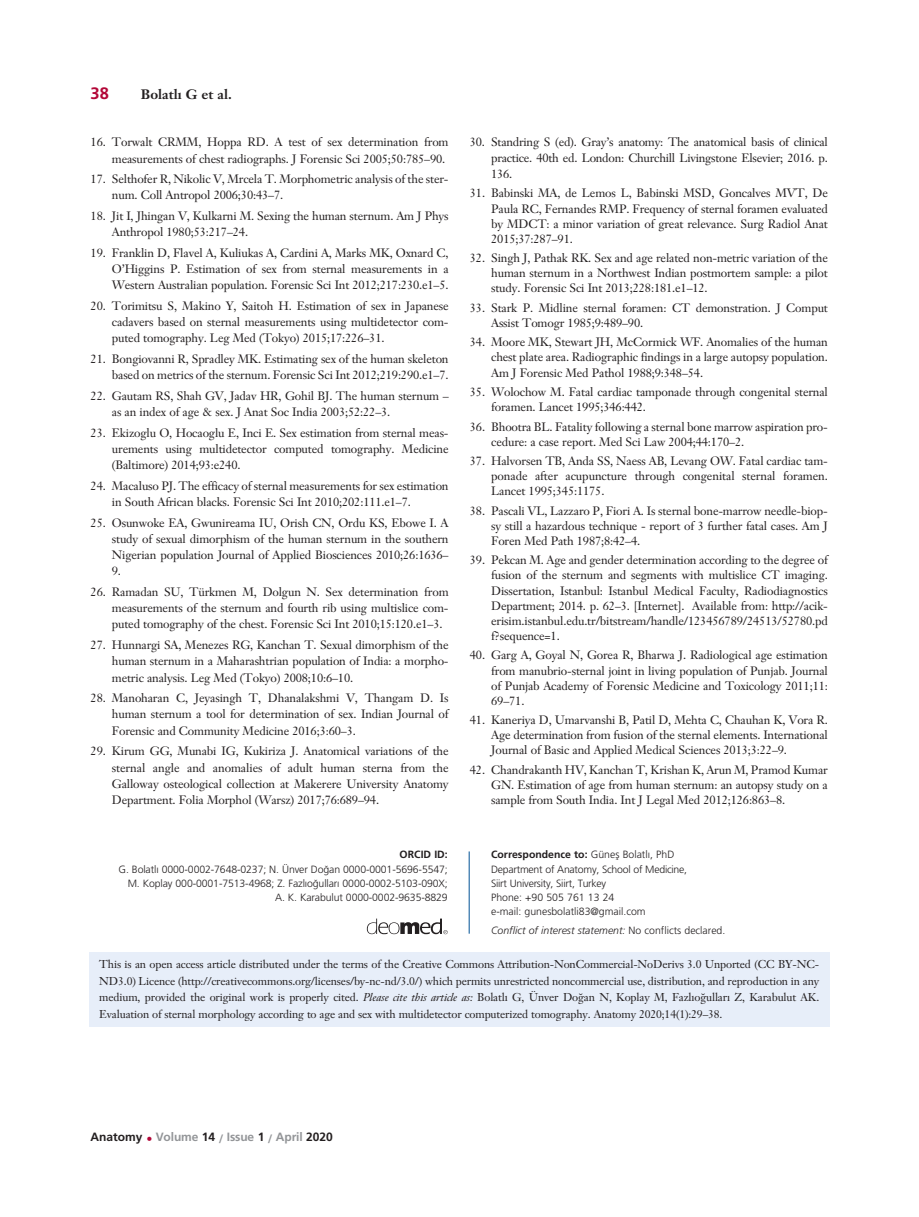
<style>
.page{position:relative;width:919px;height:1217px;background:#fff}
.page>*{position:absolute;margin:0;border:0;box-sizing:border-box;transform-origin:0 0}
.t1{font:700 16.5px "Frutiger";color:#b30738}
.t2{font:700 13.5px "Janson Text";color:#231f20}
.t3{font:12px/15.1px "Janson Text";letter-spacing:-.015em;color:#231f20;text-align:justify}
.t4{font:700 12px "Frutiger";letter-spacing:-.01em;color:#939598}
.t5{font:11.25px/16.5px "Janson Text";letter-spacing:-.015em;color:#231f20;text-align:justify}
.t6{font:300 10.5px/14.2px "Frutiger";letter-spacing:-.01em;color:#231f20}
.t7{font:italic 300 10.5px "Frutiger";color:#231f20}
.s1{font-weight:700}
.s2{font-style:normal}
.s3{font-style:italic}
.s4{color:#231f20}
.s5{color:#b30738}
</style>
<div class="page">
<hr style="left:469px;top:851px;width:1px;height:82px;background:#005295">
<div style="left:89px;top:951px;width:740px;height:75px;background:#e7eef9"></div>
<svg style="left:367px;top:918px;width:80px;height:16px"></svg>
<p class="t1" style="left:91px;top:87px;width:20px">38</p>
<p class="t2" style="left:141px;top:89px;width:92px">Bolatl› G et al.</p>
<p class="t3" style="left:91px;top:135px;width:359px;line-height:16.2px;text-align:right">16. Torwalt CRMM, Hoppa RD. A test of sex determination from measurements of chest radiographs. J Forensic Sci 2005;50:785–90.</p>
<p class="t3" style="left:112px;top:172px;width:338px;line-height:16.2px;text-indent:-21px">17. Selthofer R, Nikolic V, Mrcela T. Morphometric analysis of the ster&shy;num. Coll Antropol 2006;30:43–7.</p>
<p class="t3" style="left:112px;top:209px;width:338px;line-height:16.2px;text-indent:-21px">18. Jit I, Jhingan V, Kulkarni M. Sexing the human sternum. Am J Phys<br>Anthropol 1980;53:217–24.</p>
<p class="t3" style="left:112px;top:246px;width:338px;line-height:16.2px;text-indent:-21px">19. Franklin D, Flavel A, Kuliukas A, Cardini A, Marks MK, Oxnard C, O’Higgins P. Estimation of sex from sternal measurements in a Western Australian population. Forensic Sci Int 2012;217:230.e1–5.</p>
<p class="t3" style="left:112px;top:299px;width:338px;line-height:16.2px;text-indent:-21px">20. Torimitsu S, Makino Y, Saitoh H. Estimation of sex in Japanese cadavers based on sternal measurements using multidetector com&shy;puted tomography. Leg Med (Tokyo) 2015;17:226–31.</p>
<p class="t3" style="left:91px;top:352px;width:359px;line-height:16.2px;text-align:right">21. Bongiovanni R, Spradley MK. Estimating sex of the human skeleton based on metrics of the sternum. Forensic Sci Int 2012;219:290.e1–7.</p>
<p class="t3" style="left:112px;top:388px;width:338px;line-height:16.2px;text-indent:-21px">22. Gautam RS, Shah GV, Jadav HR, Gohil BJ. The human sternum – as an index of age &amp; sex. J Anat Soc India 2003;52:22–3.</p>
<p class="t3" style="left:112px;top:425px;width:338px;line-height:16.2px;text-indent:-21px">23. Ekizoglu O, Hocaoglu E, Inci E. Sex estimation from sternal meas&shy;urements using multidetector computed tomography. Medicine (Baltimore) 2014;93:e240.</p>
<p class="t3" style="left:112px;top:478px;width:338px;line-height:16.2px;text-indent:-21px">24. Macaluso PJ. The efficacy of sternal measurements for sex estimation in South African blacks. Forensic Sci Int 2010;202:111.e1–7.</p>
<p class="t3" style="left:112px;top:515px;width:338px;line-height:16.2px;text-indent:-21px">25. Osunwoke EA, Gwunireama IU, Orish CN, Ordu KS, Ebowe I. A study of sexual dimorphism of the human sternum in the southern Nigerian population Journal of Applied Biosciences 2010;26:1636– 9.</p>
<p class="t3" style="left:112px;top:584px;width:338px;line-height:16.2px;text-indent:-21px">26. Ramadan SU, Türkmen M, Dolgun N. Sex determination from measurements of the sternum and fourth rib using multislice com&shy;puted tomography of the chest. Forensic Sci Int 2010;15:120.e1–3.</p>
<p class="t3" style="left:112px;top:638px;width:338px;line-height:16.2px;text-indent:-21px">27. Hunnargi SA, Menezes RG, Kanchan T. Sexual dimorphism of the human sternum in a Maharashtrian population of India: a morpho&shy;metric analysis. Leg Med (Tokyo) 2008;10:6–10.</p>
<p class="t3" style="left:112px;top:691px;width:338px;line-height:16.2px;text-indent:-21px">28. Manoharan C, Jeyasingh T, Dhanalakshmi V, Thangam D. Is human sternum a tool for determination of sex. Indian Journal of Forensic and Community Medicine 2016;3:60–3.</p>
<p class="t3" style="left:112px;top:744px;width:338px;line-height:16.2px;text-indent:-21px">29. Kirum GG, Munabi IG, Kukiriza J. Anatomical variations of the sternal angle and anomalies of adult human sterna from the Galloway osteological collection at Makerere University Anatomy Department. Folia Morphol (Warsz) 2017;76:689–94.</p>
<p class="t3" style="left:491px;top:135px;width:338px;line-height:15.9px;text-indent:-21px">30. Standring S (ed). Gray’s anatomy: The anatomical basis of clinical practice. 40th ed. London: Churchill Livingstone Elsevier; 2016. p.<br>136.</p>
<p class="t3" style="left:491px;top:187px;width:338px;text-indent:-21px">31. Babinski MA, de Lemos L, Babinski MSD, Goncalves MVT, De Paula RC, Fernandes RMP. Frequency of sternal foramen evaluated by MDCT: a minor variation of great relevance. Surg Radiol Anat 2015;37:287–91.</p>
<p class="t3" style="left:491px;top:252px;width:338px;text-indent:-21px">32. Singh J, Pathak RK. Sex and age related non-metric variation of the human sternum in a Northwest Indian postmortem sample: a pilot study. Forensic Sci Int 2013;228:181.e1–12.</p>
<p class="t3" style="left:491px;top:301px;width:338px;text-indent:-21px">33. Stark P. Midline sternal foramen: CT demonstration. J Comput<br>Assist Tomogr 1985;9:489–90.</p>
<p class="t3" style="left:491px;top:336px;width:338px;text-indent:-21px">34. Moore MK, Stewart JH, McCormick WF. Anomalies of the human chest plate area. Radiographic findings in a large autopsy population.<br>Am J Forensic Med Pathol 1988;9:348–54.</p>
<p class="t3" style="left:491px;top:385px;width:338px;text-indent:-21px">35. Wolochow M. Fatal cardiac tamponade through congenital sternal foramen. Lancet 1995;346:442.</p>
<p class="t3" style="left:491px;top:420px;width:338px;text-indent:-21px">36. Bhootra BL. Fatality following a sternal bone marrow aspiration pro&shy;cedure: a case report. Med Sci Law 2004;44:170–2.</p>
<p class="t3" style="left:491px;top:454px;width:338px;text-indent:-21px">37. Halvorsen TB, Anda SS, Naess AB, Levang OW. Fatal cardiac tam&shy;ponade after acupuncture through congenital sternal foramen.<br>Lancet 1995;345:1175.</p>
<p class="t3" style="left:491px;top:504px;width:338px;text-indent:-21px">38. Pascali VL, Lazzaro P, Fiori A. Is sternal bone-marrow needle-biop&shy;sy still a hazardous technique - report of 3 further fatal cases. Am J Foren Med Path 1987;8:42–4.</p>
<p class="t3" style="left:491px;top:553px;width:338px;text-indent:-21px">39. Pekcan M. Age and gender determination according to the degree of fusion of the sternum and segments with multislice CT imaging.<br>Dissertation, Istanbul: Istanbul Medical Faculty, Radiodiagnostics Department; 2014. p. 62–3. [Internet]. Available from: http://acik&shy;erisim.istanbul.edu.tr/bitstream/handle/123456789/24513/52780.pd f?sequence=1.</p>
<p class="t3" style="left:491px;top:648px;width:338px;text-indent:-21px">40. Garg A, Goyal N, Gorea R, Bharwa J. Radiological age estimation from manubrio-sternal joint in living population of Punjab. Journal of Punjab Academy of Forensic Medicine and Toxicology 2011;11:<br>69–71.</p>
<p class="t3" style="left:491px;top:713px;width:338px;text-indent:-21px">41. Kaneriya D, Umarvanshi B, Patil D, Mehta C, Chauhan K, Vora R.<br>Age determination from fusion of the sternal elements. International Journal of Basic and Applied Medical Sciences 2013;3:22–9.</p>
<p class="t3" style="left:491px;top:763px;width:338px;text-indent:-21px">42. Chandrakanth HV, Kanchan T, Krishan K, Arun M, Pramod Kumar GN. Estimation of age from human sternum: an autopsy study on a sample from South India. Int J Legal Med 2012;126:863–8.</p>
<p class="t6" style="left:491px;top:848px;width:198px"><span class="s1">Correspondence to:</span> Günefl Bolatl›, PhD Department of Anatomy, School of Medicine, Siirt University, Siirt, Turkey<br>Phone: +90 505 761 13 24<br>e-mail: gunesbolatli83@gmail.com</p>
<p class="t7" style="left:491px;top:925px;width:236px">Conflict of interest statement: <span class="s2">No conflicts declared.</span></p>
<p class="t5" style="left:99px;top:957px;width:721px">This is an open access article distributed under the terms of the Creative Commons Attribution-NonCommercial-NoDerivs 3.0 Unported (CC BY-NC-ND3.0) Licence (http://creativecommons.org/licenses/by-nc-nd/3.0/) which permits unrestricted noncommercial use, distribution, and reproduction in any medium, provided the original work is properly cited. <span class="s3">Please cite this article as:</span> Bolatl› G, Ünver Do¤an N, Koplay M, Fazl›o¤ullar› Z, Karabulut AK.<br>Evaluation of sternal morphology according to age and sex with multidetector computerized tomography. Anatomy 2020;14(1):29–38.</p>
<p class="t6" style="left:119px;top:847px;width:330px;text-align:right"><span class="s1">ORCID ID:<br></span>G. Bolatl› 0000-0002-7648-0237; N. Ünver Do¤an 0000-0001-5696-5547; M. Koplay 000-0001-7513-4968; Z. Fazl›o¤ullar› 0000-0002-5103-090X; A. K. Karabulut 0000-0002-9635-8829</p>
<p class="t4" style="left:91px;top:1132px;width:244px"><span class="s4">Anatomy</span> <span class="s5">•</span> Volume <span class="s4">14</span> / Issue <span class="s4">1</span> / April <span class="s4">2020</span></p>
</div>
